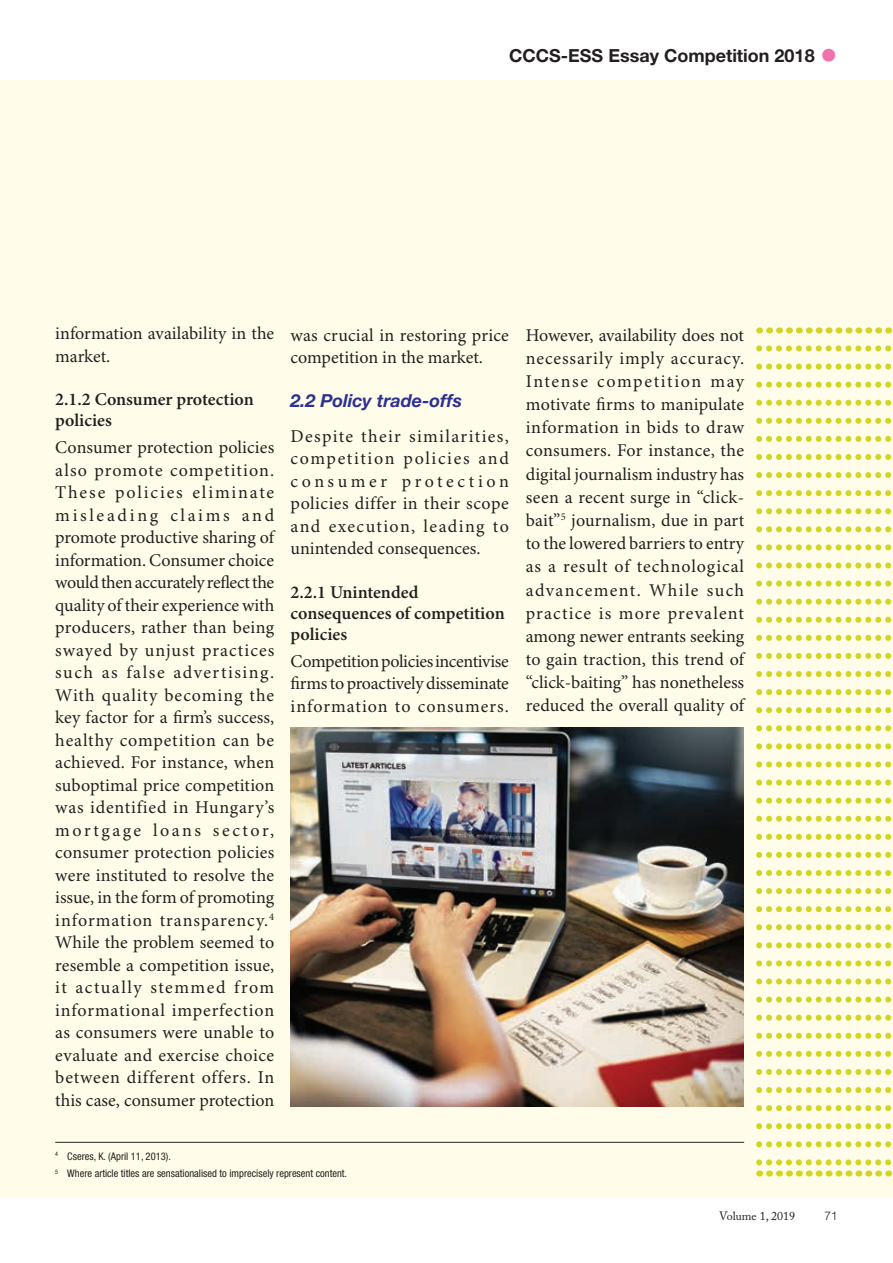
<style>
.page{position:relative;width:893px;height:1263px;background:#fff}
.page>*{position:absolute;margin:0;border:0;box-sizing:border-box;transform-origin:0 0}
.t1{font:18px/22.5px "Minion Pro";letter-spacing:.005em;color:#231f20;text-align:justify}
.t2{font:600 18px/21px "Minion Pro";color:#231f20}
.t3{font:700 18px "Helvetica Neue LT Std";color:#231f20}
.t4{font:italic 700 18px "Helvetica Neue LT Std";color:#2e3092}
.t5{font:12px "Adobe Caslon Pro";color:#231f20}
.t6{font:300 12px "Helvetica Neue LT Std";color:#231f20}
.t7{font:condensed 10.5px/17.7px "Helvetica Neue LT Std";color:#231f20}
.s1{font-size:36px;color:#f171ab}
</style>
<div class="page">
<div style="left:0;top:81px;width:893px;height:1116px;background:#fffde9"></div>
<hr style="left:55px;top:1142px;width:689px;height:1px;background:#231f20">
<img style="left:290px;top:728px;width:454px;height:378px">
<svg style="left:756px;top:348px;width:135px;height:816px"></svg>
<p class="t3" style="left:509px;top:45px;width:330px">CCCS-ESS Essay Competition 2018 <span class="s1">•</span></p>
<p class="t1" style="left:55px;top:323px;width:221px">information availability in the market.</p>
<p class="t2" style="left:55px;top:390px;width:200px">2.1.2 Consumer protection policies</p>
<p class="t1" style="left:55px;top:437px;width:221px">Consumer protection policies also promote competition.<br>These policies eliminate misleading claims and promote productive sharing of information. Consumer choice would then accurately reflect the quality of their experience with producers, rather than being swayed by unjust practices such as false advertising.<br>With quality becoming the key factor for a firm’s success, healthy competition can be achieved. For instance, when suboptimal price competition was identified in Hungary’s mortgage loans sector, consumer protection policies were instituted to resolve the issue, in the form of promoting information transparency.<sup>4<br></sup>While the problem seemed to resemble a competition issue, it actually stemmed from informational imperfection as consumers were unable to evaluate and exercise choice between different offers. In this case, consumer protection</p>
<p class="t1" style="left:291px;top:324px;width:220px">was crucial in restoring price competition in the market.</p>
<p class="t4" style="left:291px;top:389px;width:173px">2.2 Policy trade-offs</p>
<p class="t1" style="left:291px;top:425px;width:220px">Despite their similarities, competition policies and consumer protection policies differ in their scope and execution, leading to unintended consequences.</p>
<p class="t2" style="left:291px;top:582px;width:216px">2.2.1 Unintended consequences of competition policies</p>
<p class="t1" style="left:291px;top:650px;width:220px">Competition policies incentivise firms to proactively disseminate information to consumers.</p>
<p class="t1" style="left:526px;top:324px;width:220px;line-height:23.2px">However, availability does not necessarily imply accuracy.<br>Intense competition may motivate firms to manipulate information in bids to draw consumers. For instance, the digital journalism industry has seen a recent surge in “click&shy;bait”<sup>5</sup> journalism, due in part to the lowered barriers to entry as a result of technological advancement. While such practice is more prevalent among newer entrants seeking to gain traction, this trend of “click-baiting” has nonetheless reduced the overall quality of</p>
<p class="t7" style="left:55px;top:1147px;width:293px"><sup>4</sup> Cseres, K. (April 11, 2013).<br><sup>5</sup> Where article titles are sensationalised to imprecisely represent content.</p>
<p class="t5" style="left:719px;top:1209px;width:77px">Volume 1, 2019</p>
<p class="t6" style="left:824px;top:1208px;width:15px">71</p>
</div>
